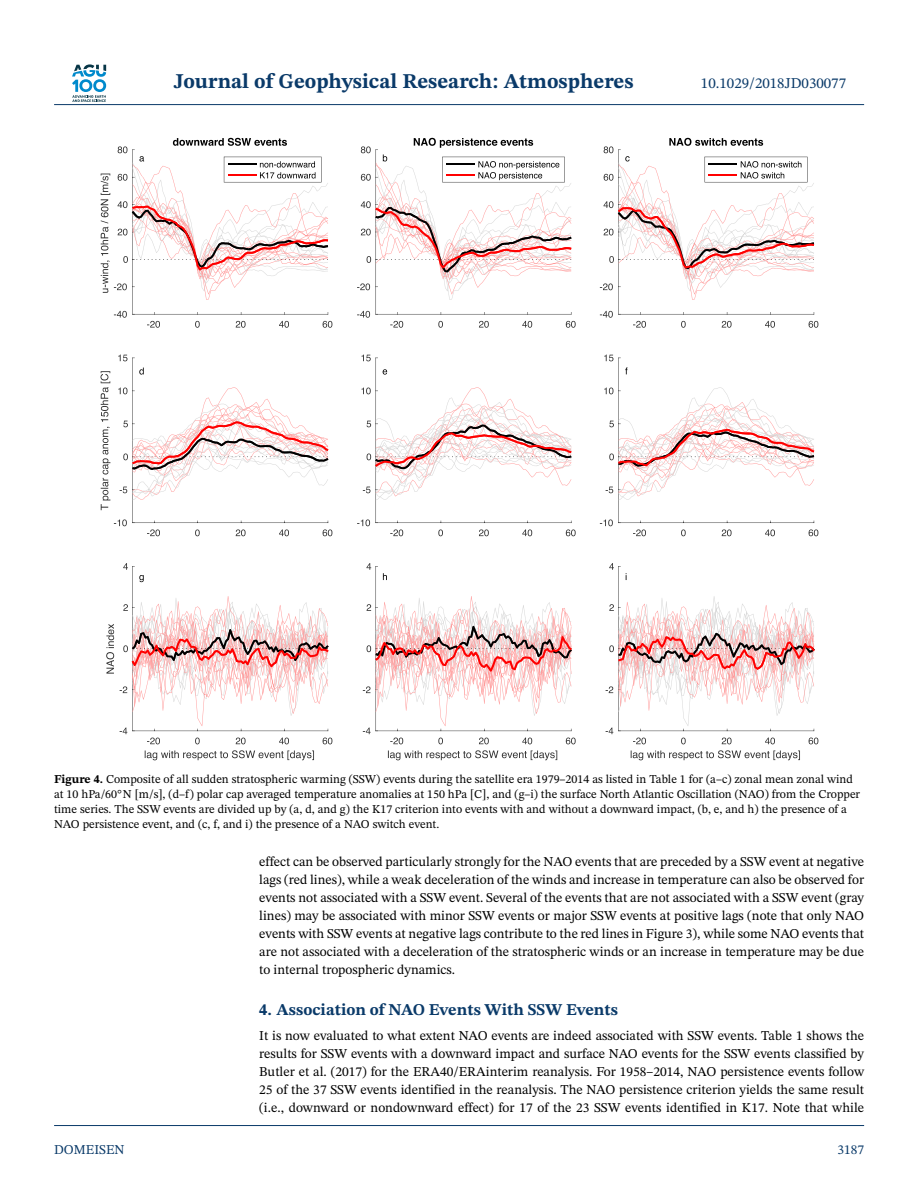
<style>
.page{position:relative;width:918px;height:1188px;background:#fff}
.page>*{position:absolute;margin:0;border:0;box-sizing:border-box;transform-origin:0 0}
.t1{font:700 21px "STIX Two Text";color:#0a3a69}
.t2{font:700 16.5px "STIX Two Text";color:#0a3a69}
.t3{font:15px "STIX Two Text";color:#0a3a69}
.t4{font:13.5px/18px "STIX Two Text";color:#000;text-align:justify}
.t5{font:13.5px "STIX Two Text";color:#0a3a69}
.t6{font:12px/15px "STIX Two Text";color:#000}
.s1{font-weight:700}
</style>
<div class="page">
<svg style="left:72px;top:64px;width:34px;height:38px"></svg>
<hr style="left:54px;top:104px;width:810px;height:1px;background:#0a3a69">
<hr style="left:132px;top:314px;width:196px;height:1px;background:#323232">
<svg style="left:147px;top:321px;width:185px;height:7px"></svg>
<hr style="left:132px;top:150px;width:1px;height:164px;background:#323232">
<svg style="left:114px;top:311px;width:21px;height:7px"></svg>
<svg style="left:101px;top:138px;width:227px;height:162px"></svg>
<hr style="left:132px;top:523px;width:196px;height:1px;background:#323232">
<svg style="left:147px;top:529px;width:185px;height:7px"></svg>
<hr style="left:132px;top:358px;width:1px;height:165px;background:#323232">
<svg style="left:114px;top:519px;width:21px;height:7px"></svg>
<svg style="left:118px;top:355px;width:17px;height:6px"></svg>
<svg style="left:101px;top:371px;width:9px;height:139px"></svg>
<svg style="left:118px;top:387px;width:210px;height:113px"></svg>
<svg style="left:139px;top:368px;width:5px;height:7px"></svg>
<svg style="left:145px;top:750px;width:169px;height:10px"></svg>
<hr style="left:132px;top:566px;width:1px;height:165px;background:#323232">
<svg style="left:106px;top:624px;width:8px;height:50px"></svg>
<svg style="left:120px;top:596px;width:212px;height:148px"></svg>
<svg style="left:123px;top:563px;width:21px;height:19px"></svg>
<hr style="left:618px;top:314px;width:196px;height:1px;background:#323232">
<svg style="left:633px;top:321px;width:185px;height:7px"></svg>
<hr style="left:618px;top:150px;width:1px;height:164px;background:#323232">
<svg style="left:600px;top:311px;width:21px;height:7px"></svg>
<svg style="left:600px;top:138px;width:214px;height:162px"></svg>
<hr style="left:618px;top:523px;width:196px;height:1px;background:#323232">
<svg style="left:633px;top:529px;width:185px;height:7px"></svg>
<hr style="left:618px;top:358px;width:1px;height:165px;background:#323232">
<svg style="left:600px;top:519px;width:21px;height:7px"></svg>
<svg style="left:604px;top:355px;width:17px;height:6px"></svg>
<svg style="left:604px;top:387px;width:210px;height:113px"></svg>
<svg style="left:625px;top:367px;width:3px;height:7px"></svg>
<svg style="left:631px;top:750px;width:169px;height:10px"></svg>
<hr style="left:618px;top:566px;width:1px;height:165px;background:#323232">
<svg style="left:606px;top:596px;width:212px;height:148px"></svg>
<svg style="left:609px;top:563px;width:18px;height:17px"></svg>
<hr style="left:376px;top:314px;width:195px;height:1px;background:#323232">
<svg style="left:390px;top:321px;width:186px;height:7px"></svg>
<hr style="left:376px;top:150px;width:1px;height:164px;background:#323232">
<svg style="left:357px;top:311px;width:13px;height:7px"></svg>
<svg style="left:357px;top:138px;width:215px;height:162px"></svg>
<hr style="left:376px;top:523px;width:195px;height:1px;background:#323232">
<svg style="left:390px;top:529px;width:186px;height:7px"></svg>
<hr style="left:376px;top:358px;width:1px;height:165px;background:#323232">
<svg style="left:357px;top:519px;width:13px;height:7px"></svg>
<svg style="left:361px;top:355px;width:17px;height:6px"></svg>
<svg style="left:361px;top:387px;width:210px;height:113px"></svg>
<svg style="left:383px;top:369px;width:4px;height:6px"></svg>
<svg style="left:388px;top:750px;width:169px;height:10px"></svg>
<hr style="left:376px;top:566px;width:1px;height:165px;background:#323232">
<svg style="left:363px;top:596px;width:213px;height:148px"></svg>
<svg style="left:366px;top:563px;width:21px;height:17px"></svg>
<hr style="left:54px;top:1125px;width:810px;height:1px;background:#0a3a69">
<h1 class="t1" style="left:174px;top:73px;width:461px">Journal of Geophysical Research: Atmospheres</h1>
<p class="t3" style="left:701px;top:77px;width:147px">10.1029/2018JD030077</p>
<p class="t6" style="left:54px;top:773px;width:808px"><span class="s1">Figure 4.</span> Composite of all sudden stratospheric warming (SSW) events during the satellite era 1979–2014 as listed in Table 1 for (a–c) zonal mean zonal wind at 10 hPa/60<sup>◦</sup>N [m/s], (d–f) polar cap averaged temperature anomalies at 150 hPa [C], and (g–i) the surface North Atlantic Oscillation (NAO) from the Cropper time series. The SSW events are divided up by (a, d, and g) the K17 criterion into events with and without a downward impact, (b, e, and h) the presence of a NAO persistence event, and (c, f, and i) the presence of a NAO switch event.</p>
<p class="t4" style="left:259px;top:853px;width:606px">effect can be observed particularly strongly for the NAO events that are preceded by a SSW event at negative lags (red lines), while a weak deceleration of the winds and increase in temperature can also be observed for events not associated with a SSW event. Several of the events that are not associated with a SSW event (gray lines) may be associated with minor SSW events or major SSW events at positive lags (note that only NAO events with SSW events at negative lags contribute to the red lines in Figure 3), while some NAO events that are not associated with a deceleration of the stratospheric winds or an increase in temperature may be due to internal tropospheric dynamics.</p>
<p class="t2" style="left:259px;top:1003px;width:360px">4. Association of NAO Events With SSW Events</p>
<p class="t4" style="left:259px;top:1028px;width:606px">It is now evaluated to what extent NAO events are indeed associated with SSW events. Table 1 shows the results for SSW events with a downward impact and surface NAO events for the SSW events classified by Butler et al. (2017) for the ERA40/ERAinterim reanalysis. For 1958–2014, NAO persistence events follow 25 of the 37 SSW events identified in the reanalysis. The NAO persistence criterion yields the same result (i.e., downward or nondownward effect) for 17 of the 23 SSW events identified in K17. Note that while</p>
<p class="t5" style="left:54px;top:1144px;width:72px">DOMEISEN</p>
<p class="t5" style="left:837px;top:1144px;width:28px">3187</p>
</div>
